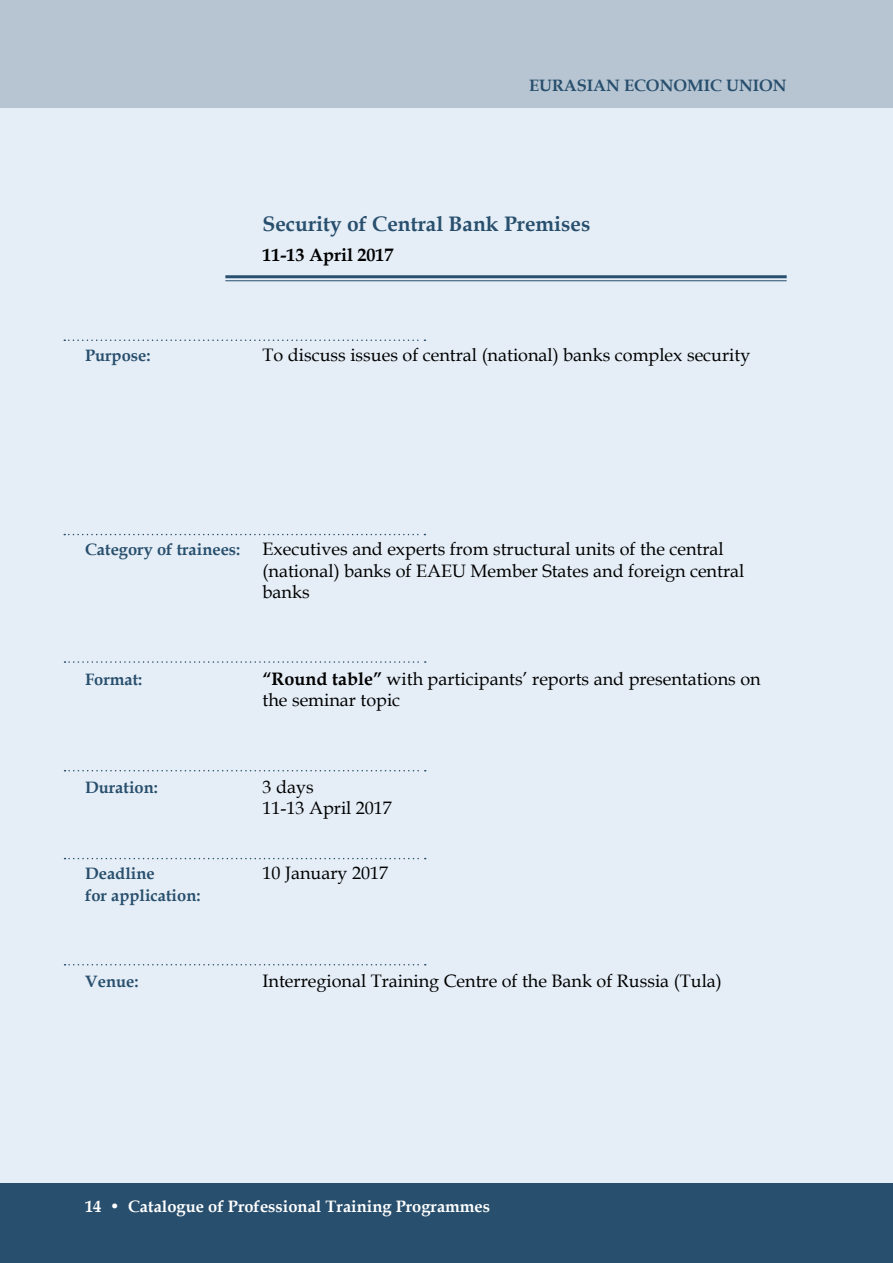
<style>
.page{position:relative;width:893px;height:1263px;background:#e5eef7}
.page>*{position:absolute;margin:0;border:0;box-sizing:border-box;transform-origin:0 0}
.t1{font:700 21px "Book Antiqua";color:#284f6d}
.t2{font:18px/21.6px "Book Antiqua";color:#000}
.t3{font:700 18px "Book Antiqua";color:#000}
.t4{font:700 16.5px/21.6px "Book Antiqua";color:#284f6d}
.t5{font:700 16.5px "Book Antiqua";color:#fff}
.s1{font-weight:700}
.s2{font-weight:400}
</style>
<div class="page">
<hr style="left:892px;top:0;width:1px;height:1263px;background:#ccdef0">
<div style="left:0;top:0;width:893px;height:108px;background:#b7c5d2"></div>
<hr style="left:225px;top:275px;width:562px;height:3px;background:#284f6d">
<hr style="left:225px;top:280px;width:562px;height:1px;background:#284f6d">
<div style="left:0;top:1183px;width:893px;height:80px;background:#284f6d"></div>
<svg style="left:64px;top:534px;width:361px;height:1px"></svg>
<svg style="left:65px;top:661px;width:361px;height:2px"></svg>
<svg style="left:65px;top:858px;width:361px;height:1px"></svg>
<svg style="left:65px;top:770px;width:361px;height:1px"></svg>
<svg style="left:65px;top:964px;width:361px;height:1px"></svg>
<svg style="left:64px;top:339px;width:361px;height:2px"></svg>
<p class="t4" style="left:529px;top:75px;width:13px">EURA</p>
<p class="t4" style="left:577px;top:75px;width:22px">SIAN</p>
<p class="t4" style="left:624px;top:75px;width:14px">ECONOMIC</p>
<p class="t4" style="left:726px;top:75px;width:13px">UNION</p>
<p class="t4" style="left:85px;top:344px;width:67px">Purpose:</p>
<p class="t1" style="left:263px;top:210px;width:329px">Security of Central Bank Premises</p>
<p class="t3" style="left:263px;top:243px;width:132px">11-13 April 2017</p>
<p class="t2" style="left:263px;top:343px;width:489px">To discuss issues of central (national) banks complex security</p>
<p class="t4" style="left:85px;top:539px;width:157px">Category of trainees:</p>
<p class="t2" style="left:263px;top:538px;width:483px">Executives and experts from structural units of the central (national) banks of EAEU Member States and foreign central banks</p>
<p class="t4" style="left:85px;top:668px;width:59px">Format:</p>
<p class="t2" style="left:263px;top:667px;width:500px"><span class="s1">“Round table”</span> with participants’ reports and presentations on the seminar topic</p>
<p class="t4" style="left:85px;top:776px;width:74px">Duration:</p>
<p class="t2" style="left:263px;top:775px;width:131px">3 days<br>11-13 April 2017</p>
<p class="t4" style="left:85px;top:863px;width:117px">Deadline<br>for application:</p>
<p class="t2" style="left:263px;top:862px;width:127px">10 January 2017</p>
<p class="t4" style="left:85px;top:971px;width:55px">Venue:</p>
<p class="t2" style="left:263px;top:970px;width:461px">Interregional Training Centre of the Bank of Russia (Tula)</p>
<p class="t5" style="left:85px;top:1195px;width:407px">14 <span class="s2">•</span> Catalogue of Professional Training Programmes</p>
</div>
